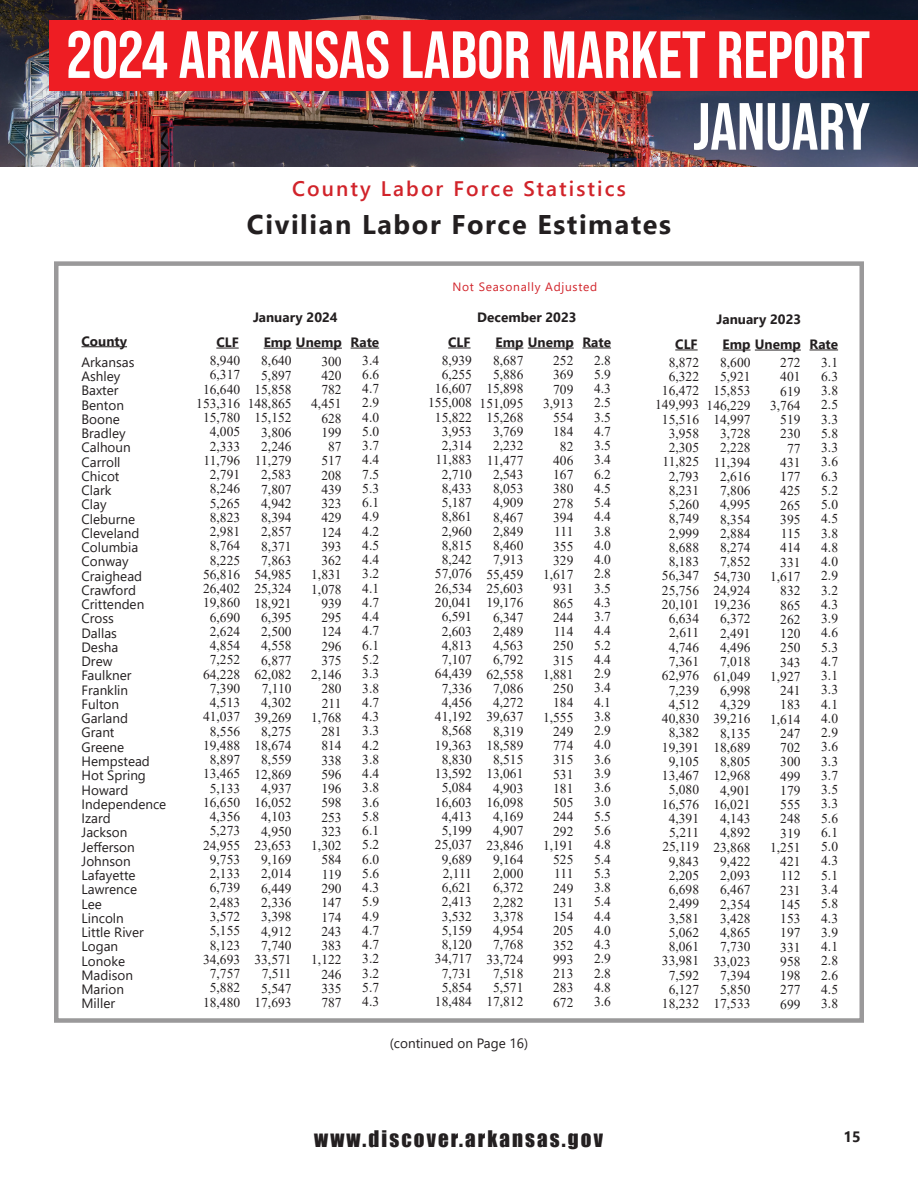
<style>
.page{position:relative;width:918px;height:1188px;background:#fff}
.page>*{position:absolute;margin:0;border:0;box-sizing:border-box;transform-origin:0 0}
.t1{font:700 66.45px/71.7px "Bebas Neue Pro";color:#fff;text-align:right}
.t2{font:700 27px "Segoe UI";letter-spacing:.06em;color:#231f20}
.t3{font:600 21px "Segoe UI";letter-spacing:.1em;color:#d1232a}
.t4{font:21px "Impact";letter-spacing:.1em;color:#231f20}
.t5{font:700 15px "Segoe UI";color:#231f20}
.t6{font:13.5px/14.2px "Times New Roman";color:#231f20;text-align:right}
.t7{font:13.5px/14.2px "Segoe UI";color:#231f20}
.t8{font:700 13.5px "Segoe UI";color:#231f20}
.t9{font:12px "Segoe UI";letter-spacing:.06em;color:#d1232a}
</style>
<div class="page">
<div style="left:54px;top:261px;width:810px;height:762px;border:4px solid #9a999a"></div>
<hr style="left:82px;top:346px;width:45px;height:1px;background:#231f20">
<svg style="left:216px;top:348px;width:23px;height:1px"></svg>
<svg style="left:264px;top:348px;width:28px;height:1px"></svg>
<hr style="left:296px;top:348px;width:46px;height:1px;background:#231f20">
<svg style="left:351px;top:348px;width:28px;height:1px"></svg>
<svg style="left:448px;top:348px;width:23px;height:1px"></svg>
<svg style="left:496px;top:348px;width:27px;height:1px"></svg>
<hr style="left:528px;top:348px;width:46px;height:1px;background:#231f20">
<svg style="left:582px;top:348px;width:29px;height:1px"></svg>
<svg style="left:675px;top:350px;width:23px;height:1px"></svg>
<svg style="left:723px;top:350px;width:28px;height:1px"></svg>
<hr style="left:755px;top:350px;width:46px;height:1px;background:#231f20">
<svg style="left:810px;top:350px;width:28px;height:1px"></svg>
<img style="left:0;top:0;width:918px;height:166px">
<div style="left:50px;top:20px;width:868px;height:71px;background:#ee1d23"></div>
<h1 class="t1" style="left:67px;top:18px;width:805px">2024 ARKANSAS LABOR MARKET REPORT<br>JANUARY</h1>
<h3 class="t3" style="left:292px;top:168px;width:335px">County Labor Force Statistics</h3>
<h2 class="t2" style="left:247px;top:199px;width:425px">Civilian Labor Force Estimates</h2>
<p class="t9" style="left:452px;top:275px;width:146px">Not Seasonally Adjusted</p>
<p class="t8" style="left:253px;top:305px;width:86px">January 2024</p>
<p class="t8" style="left:477px;top:305px;width:101px">December 2023</p>
<p class="t8" style="left:717px;top:307px;width:86px">January 2023</p>
<p class="t8" style="left:82px;top:328px;width:47px">County</p>
<p class="t8" style="left:216px;top:329px;width:24px">CLF</p>
<p class="t8" style="left:264px;top:329px;width:80px">Emp Unemp</p>
<p class="t8" style="left:351px;top:329px;width:30px">Rate</p>
<p class="t8" style="left:448px;top:329px;width:24px">CLF</p>
<p class="t8" style="left:496px;top:329px;width:80px">Emp Unemp</p>
<p class="t8" style="left:582px;top:329px;width:30px">Rate</p>
<p class="t8" style="left:675px;top:331px;width:24px">CLF</p>
<p class="t8" style="left:723px;top:331px;width:80px">Emp Unemp</p>
<p class="t8" style="left:810px;top:331px;width:30px">Rate</p>
<p class="t7" style="left:82px;top:354px;width:86px">Arkansas<br>Ashley<br>Baxter<br>Benton<br>Boone<br>Bradley<br>Calhoun<br>Carroll<br>Chicot<br>Clark<br>Clay<br>Cleburne<br>Cleveland<br>Columbia<br>Conway<br>Craighead<br>Crawford<br>Crittenden<br>Cross<br>Dallas<br>Desha<br>Drew<br>Faulkner<br>Franklin<br>Fulton<br>Garland<br>Grant<br>Greene<br>Hempstead<br>Hot Spring<br>Howard<br>Independence<br>Izard<br>Jackson<br>Jefferson<br>Johnson<br>Lafayette<br>Lawrence<br>Lee<br>Lincoln<br>Little River<br>Logan<br>Lonoke<br>Madison<br>Marion<br>Miller</p>
<p class="t6" style="left:196px;top:353px;width:45px">8,940<br>6,317<br>16,640<br>153,316<br>15,780<br>4,005<br>2,333<br>11,796<br>2,791<br>8,246<br>5,265<br>8,823<br>2,981<br>8,764<br>8,225<br>56,816<br>26,402<br>19,860<br>6,690<br>2,624<br>4,854<br>7,252<br>64,228<br>7,390<br>4,513<br>41,037<br>8,556<br>19,488<br>8,897<br>13,465<br>5,133<br>16,650<br>4,356<br>5,273<br>24,955<br>9,753<br>2,133<br>6,739<br>2,483<br>3,572<br>5,155<br>8,123<br>34,693<br>7,757<br>5,882<br>18,480</p>
<p class="t6" style="left:248px;top:353px;width:45px">8,640<br>5,897<br>15,858<br>148,865<br>15,152<br>3,806<br>2,246<br>11,279<br>2,583<br>7,807<br>4,942<br>8,394<br>2,857<br>8,371<br>7,863<br>54,985<br>25,324<br>18,921<br>6,395<br>2,500<br>4,558<br>6,877<br>62,082<br>7,110<br>4,302<br>39,269<br>8,275<br>18,674<br>8,559<br>12,869<br>4,937<br>16,052<br>4,103<br>4,950<br>23,653<br>9,169<br>2,014<br>6,449<br>2,336<br>3,398<br>4,912<br>7,740<br>33,571<br>7,511<br>5,547<br>17,693</p>
<p class="t6" style="left:311px;top:353px;width:32px">300<br>420<br>782<br>4,451<br>628<br>199<br>87<br>517<br>208<br>439<br>323<br>429<br>124<br>393<br>362<br>1,831<br>1,078<br>939<br>295<br>124<br>296<br>375<br>2,146<br>280<br>211<br>1,768<br>281<br>814<br>338<br>596<br>196<br>598<br>253<br>323<br>1,302<br>584<br>119<br>290<br>147<br>174<br>243<br>383<br>1,122<br>246<br>335<br>787</p>
<p class="t6" style="left:362px;top:353px;width:18px;text-align:justify">3.4<br>6.6<br>4.7<br>2.9<br>4.0<br>5.0<br>3.7<br>4.4<br>7.5<br>5.3<br>6.1<br>4.9<br>4.2<br>4.5<br>4.4<br>3.2<br>4.1<br>4.7<br>4.4<br>4.7<br>6.1<br>5.2<br>3.3<br>3.8<br>4.7<br>4.3<br>3.3<br>4.2<br>3.8<br>4.4<br>3.8<br>3.6<br>5.8<br>6.1<br>5.2<br>6.0<br>5.6<br>4.3<br>5.9<br>4.9<br>4.7<br>4.7<br>3.2<br>3.2<br>5.7<br>4.3</p>
<p class="t6" style="left:428px;top:353px;width:45px">8,939<br>6,255<br>16,607<br>155,008<br>15,822<br>3,953<br>2,314<br>11,883<br>2,710<br>8,433<br>5,187<br>8,861<br>2,960<br>8,815<br>8,242<br>57,076<br>26,534<br>20,041<br>6,591<br>2,603<br>4,813<br>7,107<br>64,439<br>7,336<br>4,456<br>41,192<br>8,568<br>19,363<br>8,830<br>13,592<br>5,084<br>16,603<br>4,413<br>5,199<br>25,037<br>9,689<br>2,111<br>6,621<br>2,413<br>3,532<br>5,159<br>8,120<br>34,717<br>7,731<br>5,854<br>18,484</p>
<p class="t6" style="left:480px;top:353px;width:45px">8,687<br>5,886<br>15,898<br>151,095<br>15,268<br>3,769<br>2,232<br>11,477<br>2,543<br>8,053<br>4,909<br>8,467<br>2,849<br>8,460<br>7,913<br>55,459<br>25,603<br>19,176<br>6,347<br>2,489<br>4,563<br>6,792<br>62,558<br>7,086<br>4,272<br>39,637<br>8,319<br>18,589<br>8,515<br>13,061<br>4,903<br>16,098<br>4,169<br>4,907<br>23,846<br>9,164<br>2,000<br>6,372<br>2,282<br>3,378<br>4,954<br>7,768<br>33,724<br>7,518<br>5,571<br>17,812</p>
<p class="t6" style="left:543px;top:353px;width:32px">252<br>369<br>709<br>3,913<br>554<br>184<br>82<br>406<br>167<br>380<br>278<br>394<br>111<br>355<br>329<br>1,617<br>931<br>865<br>244<br>114<br>250<br>315<br>1,881<br>250<br>184<br>1,555<br>249<br>774<br>315<br>531<br>181<br>505<br>244<br>292<br>1,191<br>525<br>111<br>249<br>131<br>154<br>205<br>352<br>993<br>213<br>283<br>672</p>
<p class="t6" style="left:594px;top:352px;width:18px;text-align:justify">2.8<br>5.9<br>4.3<br>2.5<br>3.5<br>4.7<br>3.5<br>3.4<br>6.2<br>4.5<br>5.4<br>4.4<br>3.8<br>4.0<br>4.0<br>2.8<br>3.5<br>4.3<br>3.7<br>4.4<br>5.2<br>4.4<br>2.9<br>3.4<br>4.1<br>3.8<br>2.9<br>4.0<br>3.6<br>3.9<br>3.6<br>3.0<br>5.5<br>5.6<br>4.8<br>5.4<br>5.3<br>3.8<br>5.4<br>4.4<br>4.0<br>4.3<br>2.9<br>2.8<br>4.8<br>3.6</p>
<p class="t6" style="left:655px;top:355px;width:45px">8,872<br>6,322<br>16,472<br>149,993<br>15,516<br>3,958<br>2,305<br>11,825<br>2,793<br>8,231<br>5,260<br>8,749<br>2,999<br>8,688<br>8,183<br>56,347<br>25,756<br>20,101<br>6,634<br>2,611<br>4,746<br>7,361<br>62,976<br>7,239<br>4,512<br>40,830<br>8,382<br>19,391<br>9,105<br>13,467<br>5,080<br>16,576<br>4,391<br>5,211<br>25,119<br>9,843<br>2,205<br>6,698<br>2,499<br>3,581<br>5,062<br>8,061<br>33,981<br>7,592<br>6,127<br>18,232</p>
<p class="t6" style="left:707px;top:355px;width:45px">8,600<br>5,921<br>15,853<br>146,229<br>14,997<br>3,728<br>2,228<br>11,394<br>2,616<br>7,806<br>4,995<br>8,354<br>2,884<br>8,274<br>7,852<br>54,730<br>24,924<br>19,236<br>6,372<br>2,491<br>4,496<br>7,018<br>61,049<br>6,998<br>4,329<br>39,216<br>8,135<br>18,689<br>8,805<br>12,968<br>4,901<br>16,021<br>4,143<br>4,892<br>23,868<br>9,422<br>2,093<br>6,467<br>2,354<br>3,428<br>4,865<br>7,730<br>33,023<br>7,394<br>5,850<br>17,533</p>
<p class="t6" style="left:770px;top:355px;width:32px">272<br>401<br>619<br>3,764<br>519<br>230<br>77<br>431<br>177<br>425<br>265<br>395<br>115<br>414<br>331<br>1,617<br>832<br>865<br>262<br>120<br>250<br>343<br>1,927<br>241<br>183<br>1,614<br>247<br>702<br>300<br>499<br>179<br>555<br>248<br>319<br>1,251<br>421<br>112<br>231<br>145<br>153<br>197<br>331<br>958<br>198<br>277<br>699</p>
<p class="t6" style="left:821px;top:354px;width:18px;text-align:justify">3.1<br>6.3<br>3.8<br>2.5<br>3.3<br>5.8<br>3.3<br>3.6<br>6.3<br>5.2<br>5.0<br>4.5<br>3.8<br>4.8<br>4.0<br>2.9<br>3.2<br>4.3<br>3.9<br>4.6<br>5.3<br>4.7<br>3.1<br>3.3<br>4.1<br>4.0<br>2.9<br>3.6<br>3.3<br>3.7<br>3.5<br>3.3<br>5.6<br>6.1<br>5.0<br>4.3<br>5.1<br>3.4<br>5.8<br>4.3<br>3.9<br>4.1<br>2.8<br>2.6<br>4.5<br>3.8</p>
<p class="t7" style="left:390px;top:1035px;width:140px">(continued on Page 16)</p>
<h3 class="t4" style="left:314px;top:1123px;width:290px">www.discover.arkansas.gov</h3>
<p class="t5" style="left:844px;top:1122px;width:19px">15</p>
</div>
